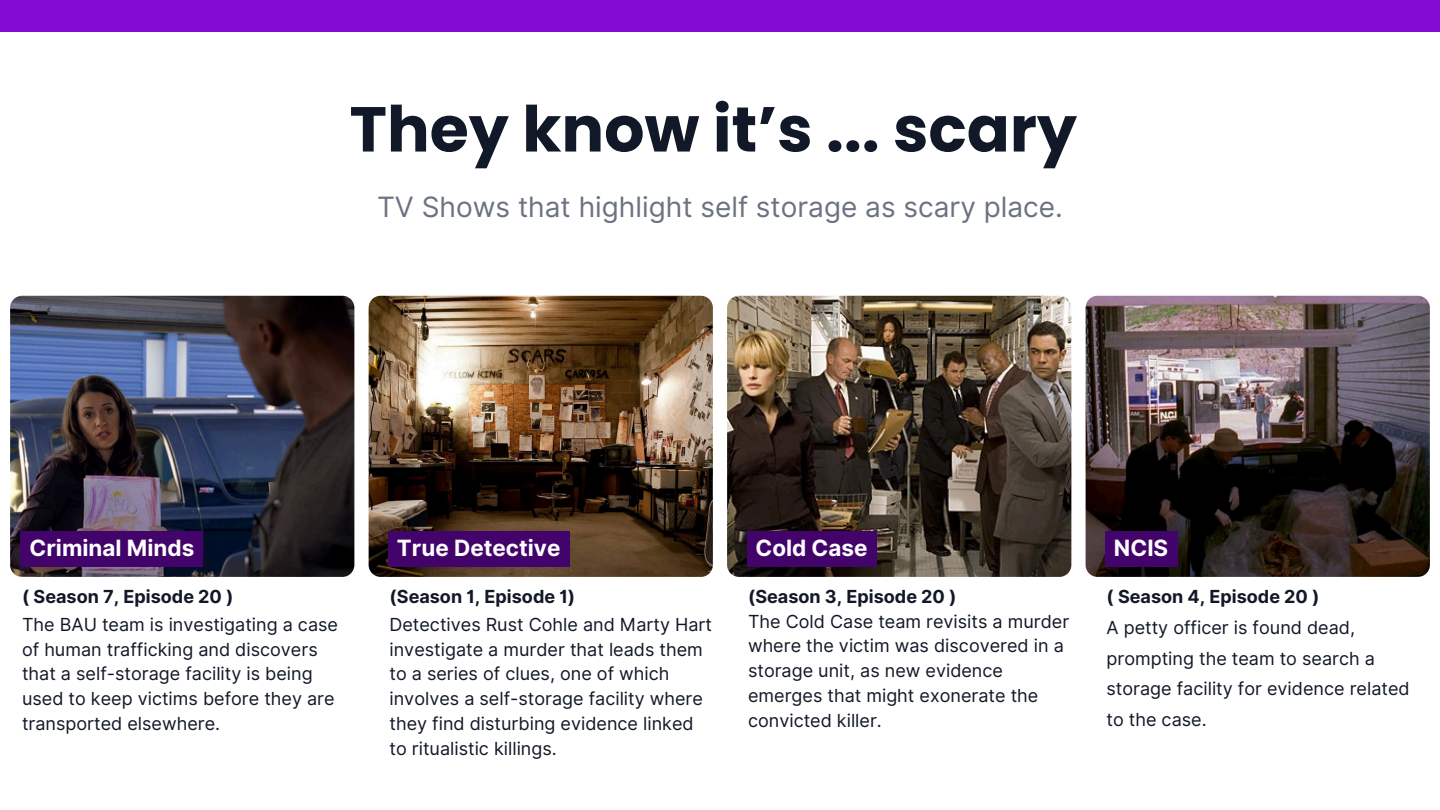
<style>
.page{position:relative;width:1440px;height:810px;background:#fff}
.page>*{position:absolute;margin:0;border:0;box-sizing:border-box;transform-origin:0 0}
.t1{font:700 63.4px "Poppins";color:#111827}
.t2{font:28px "Inter";color:#6b7280}
.t3{font:700 22.4px "Inter";color:#fff}
.t4{font:18px/24.8px "Inter";color:#111827}
.t5{font:700 18px "Inter";color:#111827}
</style>
<div class="page">
<img style="left:369px;top:296px;width:344px;height:281px">
<img style="left:10px;top:296px;width:344px;height:281px">
<img style="left:727px;top:296px;width:344px;height:281px">
<img style="left:1086px;top:296px;width:344px;height:281px">
<div style="left:21px;top:531px;width:182px;height:36px;background:#42036b"></div>
<div style="left:388px;top:531px;width:181px;height:36px;background:#42036b"></div>
<div style="left:747px;top:531px;width:129px;height:36px;background:#42036b"></div>
<div style="left:1105px;top:531px;width:72px;height:36px;background:#42036b"></div>
<div style="left:0;top:0;width:1440px;height:32px;background:#820ad1"></div>
<h1 class="t1" style="left:350px;top:85px;width:729px">They know it’s ... scary</h1>
<h2 class="t2" style="left:377px;top:191px;width:687px">TV Shows that highlight self storage as scary place.</h2>
<p class="t3" style="left:29px;top:535px;width:166px">Criminal Minds</p>
<h4 class="t3" style="left:397px;top:535px;width:165px">True Detective</h4>
<p class="t3" style="left:756px;top:535px;width:114px">Cold Case</p>
<p class="t3" style="left:1114px;top:535px;width:56px">NCIS</p>
<p class="t5" style="left:22px;top:586px;width:213px">( Season 7, Episode 20 )</p>
<h4 class="t4" style="left:22px;top:612px;width:317px">The BAU team is investigating a case of human trafficking and discovers that a self-storage facility is being used to keep victims before they are transported elsewhere.</h4>
<p class="t5" style="left:748px;top:586px;width:210px">(Season 3, Episode 20 )</p>
<h3 class="t4" style="left:748px;top:609px;width:323px">The Cold Case team revisits a murder where the victim was discovered in a storage unit, as new evidence emerges that might exonerate the convicted killer.</h3>
<p class="t5" style="left:390px;top:586px;width:187px">(Season 1, Episode 1)</p>
<p class="t4" style="left:390px;top:612px;width:324px">Detectives Rust Cohle and Marty Hart investigate a murder that leads them to a series of clues, one of which involves a self-storage facility where they find disturbing evidence linked to ritualistic killings.</p>
<p class="t5" style="left:1107px;top:586px;width:214px">( Season 4, Episode 20 )</p>
<p class="t4" style="left:1107px;top:612px;width:305px;line-height:30.8px">A petty officer is found dead, prompting the team to search a storage facility for evidence related to the case.</p>
</div>
